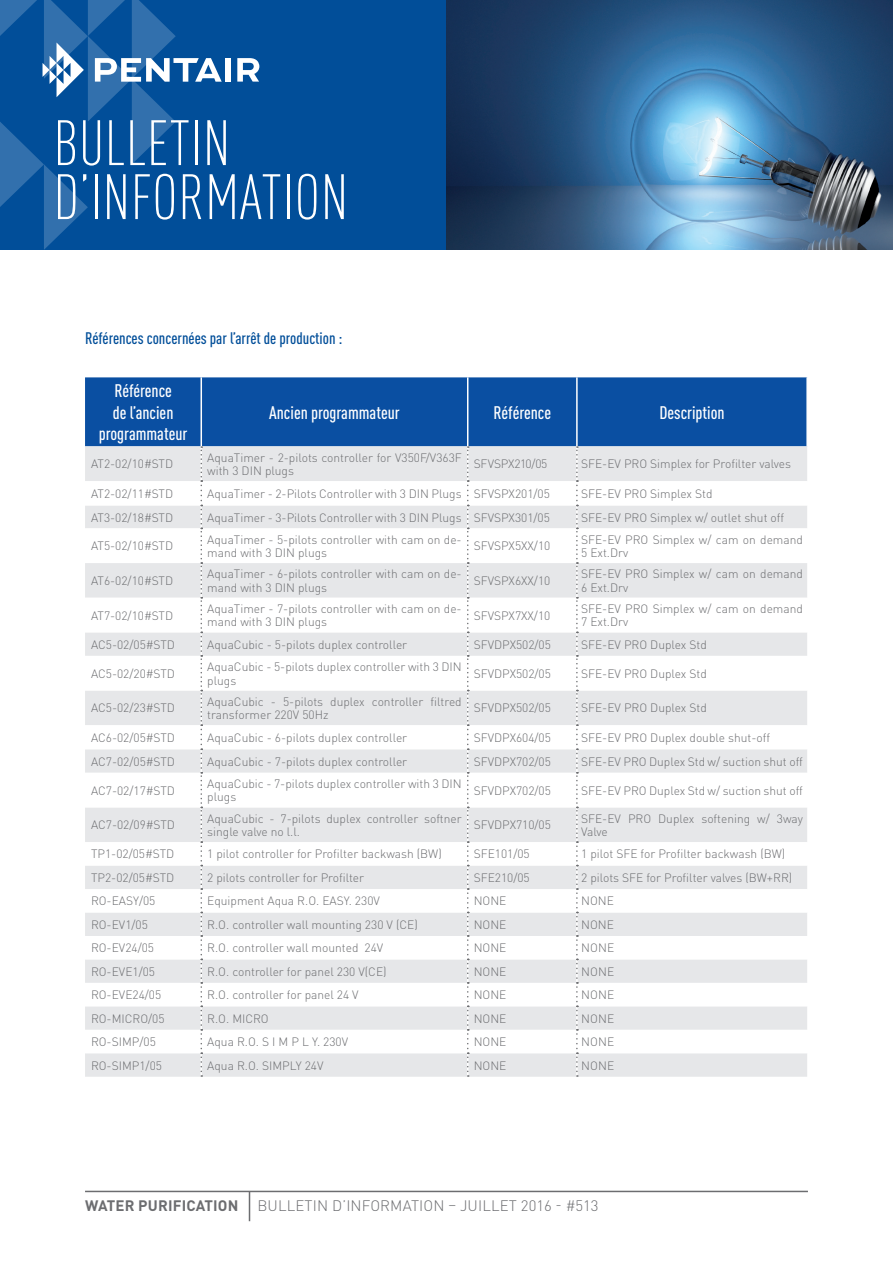
<style>
.page{position:relative;width:893px;height:1263px;background:#fff}
.page>*{position:absolute;margin:0;border:0;box-sizing:border-box;transform-origin:0 0}
.TITLE_INTERNAL_LAUNC{font:300 condensed 63px/54px "DIN Pro";letter-spacing:.01em;color:#fff}
.t1{font:500 condensed 18px/21.6px "DIN Pro";color:#fff;text-align:center}
.body_text{font:500 condensed 16.5px "DIN Pro";color:#014e99}
.t2{font:300 15px "DIN Pro";letter-spacing:.01em;color:#6c6d70}
.t3{font:700 15px "DIN Pro";letter-spacing:.01em;color:#6c6d70}
.Text_tableau_gris{font:300 12px/13.5px "DIN Pro";color:#6c6d70}
.Text_tableau_gris-2{font:300 12px "DIN Pro";letter-spacing:-.02em;color:#6c6d70}
</style>
<div class="page">
<div style="left:0;top:0;width:446px;height:250px;background:#014e99"></div>
<img style="left:446px;top:0;width:447px;height:250px">
<svg style="left:0;top:0;width:222px;height:250px"></svg>
<div style="left:225px;top:58px;width:6px;height:24px;background:#fff"></div>
<svg style="left:237px;top:58px;width:22px;height:24px"></svg>
<hr style="left:85px;top:1191px;width:723px;height:1px;background:#6c6d70">
<hr style="left:249px;top:1191px;width:1px;height:30px;background:#6c6d70">
<div style="left:85px;top:377px;width:721px;height:69px;background:#0a4fa2"></div>
<div style="left:85px;top:446px;width:722px;height:631px;background:#e6e7e9"></div>
<svg style="left:85px;top:481px;width:722px;height:572px"></svg>
<hr style="left:201px;top:377px;width:1px;height:69px;background:#fff">
<hr style="left:467px;top:377px;width:1px;height:69px;background:#fff">
<hr style="left:576px;top:377px;width:2px;height:69px;background:#fff">
<svg style="left:201px;top:446px;width:1px;height:631px"></svg>
<svg style="left:467px;top:446px;width:2px;height:631px"></svg>
<svg style="left:576px;top:446px;width:2px;height:631px"></svg>
<p class="TITLE_INTERNAL_LAUNC" style="left:53px;top:112px;width:296px">BULLETIN<br>D’INFORMATION</p>
<p class="body_text" style="left:85px;top:326px;width:259px">Références concernées par l’arrêt de production :</p>
<p class="t1" style="left:99px;top:378px;width:90px">Référence<br>de l’ancien programmateur</p>
<p class="t1" style="left:269px;top:400px;width:132px">Ancien programmateur</p>
<p class="t1" style="left:494px;top:400px;width:59px">Référence</p>
<p class="t1" style="left:659px;top:400px;width:67px">Description</p>
<p class="Text_tableau_gris" style="left:91px;top:456px;width:84px">AT2-02/10#STD</p>
<p class="Text_tableau_gris" style="left:207px;top:449px;width:256px">AquaTimer - 2-pilots controller for V350F/V363F with 3 DIN plugs</p>
<p class="Text_tableau_gris-2" style="left:474px;top:455px;width:75px">SFVSPX210/05</p>
<p class="Text_tableau_gris" style="left:581px;top:456px;width:211px">SFE-EV PRO Simplex for Profilter valves</p>
<p class="Text_tableau_gris" style="left:91px;top:486px;width:84px">AT2-02/11#STD</p>
<p class="Text_tableau_gris" style="left:207px;top:486px;width:256px">AquaTimer - 2-Pilots Controller with 3 DIN Plugs</p>
<p class="Text_tableau_gris" style="left:474px;top:486px;width:78px">SFVSPX201/05</p>
<p class="Text_tableau_gris" style="left:581px;top:486px;width:133px">SFE-EV PRO Simplex Std</p>
<p class="Text_tableau_gris" style="left:91px;top:509px;width:84px">AT3-02/18#STD</p>
<p class="Text_tableau_gris" style="left:207px;top:509px;width:256px">AquaTimer - 3-Pilots Controller with 3 DIN Plugs</p>
<p class="Text_tableau_gris" style="left:474px;top:509px;width:78px">SFVSPX301/05</p>
<p class="Text_tableau_gris" style="left:581px;top:509px;width:205px">SFE-EV PRO Simplex w/ outlet shut off</p>
<p class="Text_tableau_gris" style="left:91px;top:538px;width:84px">AT5-02/10#STD</p>
<p class="Text_tableau_gris" style="left:207px;top:531px;width:256px">AquaTimer - 5-pilots controller with cam on de&shy;mand with 3 DIN plugs</p>
<p class="Text_tableau_gris" style="left:474px;top:538px;width:78px">SFVSPX5XX/10</p>
<p class="Text_tableau_gris" style="left:581px;top:531px;width:223px">SFE-EV PRO Simplex w/ cam on demand<br>5 Ext.Drv</p>
<p class="Text_tableau_gris" style="left:91px;top:573px;width:84px">AT6-02/10#STD</p>
<p class="Text_tableau_gris" style="left:207px;top:566px;width:256px">AquaTimer - 6-pilots controller with cam on de&shy;mand with 3 DIN plugs</p>
<p class="Text_tableau_gris" style="left:474px;top:573px;width:78px">SFVSPX6XX/10</p>
<p class="Text_tableau_gris" style="left:581px;top:566px;width:223px">SFE-EV PRO Simplex w/ cam on demand<br>6 Ext.Drv</p>
<p class="Text_tableau_gris" style="left:91px;top:607px;width:84px">AT7-02/10#STD</p>
<p class="Text_tableau_gris" style="left:207px;top:601px;width:256px">AquaTimer - 7-pilots controller with cam on de&shy;mand with 3 DIN plugs</p>
<p class="Text_tableau_gris" style="left:474px;top:607px;width:78px">SFVSPX7XX/10</p>
<p class="Text_tableau_gris" style="left:581px;top:601px;width:223px">SFE-EV PRO Simplex w/ cam on demand<br>7 Ext.Drv</p>
<p class="Text_tableau_gris" style="left:91px;top:637px;width:86px">AC5-02/05#STD</p>
<p class="Text_tableau_gris" style="left:207px;top:637px;width:201px">AquaCubic - 5-pilots duplex controller</p>
<p class="Text_tableau_gris" style="left:474px;top:637px;width:79px">SFVDPX502/05</p>
<p class="Text_tableau_gris" style="left:581px;top:637px;width:127px">SFE-EV PRO Duplex Std</p>
<p class="Text_tableau_gris" style="left:91px;top:666px;width:86px">AC5-02/20#STD</p>
<p class="Text_tableau_gris" style="left:207px;top:659px;width:256px">AquaCubic - 5-pilots duplex controller with 3 DIN plugs</p>
<p class="Text_tableau_gris" style="left:474px;top:666px;width:79px">SFVDPX502/05</p>
<p class="Text_tableau_gris" style="left:581px;top:666px;width:127px">SFE-EV PRO Duplex Std</p>
<p class="Text_tableau_gris" style="left:91px;top:700px;width:86px">AC5-02/23#STD</p>
<p class="Text_tableau_gris" style="left:207px;top:693px;width:256px">AquaCubic - 5-pilots duplex controller filtred transformer 220V 50Hz</p>
<p class="Text_tableau_gris" style="left:474px;top:700px;width:79px">SFVDPX502/05</p>
<p class="Text_tableau_gris" style="left:581px;top:700px;width:127px">SFE-EV PRO Duplex Std</p>
<p class="Text_tableau_gris" style="left:91px;top:730px;width:86px">AC6-02/05#STD</p>
<p class="Text_tableau_gris" style="left:207px;top:730px;width:201px">AquaCubic - 6-pilots duplex controller</p>
<p class="Text_tableau_gris" style="left:474px;top:730px;width:79px">SFVDPX604/05</p>
<p class="Text_tableau_gris" style="left:581px;top:730px;width:190px">SFE-EV PRO Duplex double shut-off</p>
<p class="Text_tableau_gris" style="left:91px;top:753px;width:86px">AC7-02/05#STD</p>
<p class="Text_tableau_gris" style="left:207px;top:753px;width:201px">AquaCubic - 7-pilots duplex controller</p>
<p class="Text_tableau_gris" style="left:474px;top:753px;width:79px">SFVDPX702/05</p>
<p class="Text_tableau_gris" style="left:581px;top:753px;width:223px">SFE-EV PRO Duplex Std w/ suction shut off</p>
<p class="Text_tableau_gris" style="left:91px;top:782px;width:86px">AC7-02/17#STD</p>
<p class="Text_tableau_gris" style="left:207px;top:776px;width:256px">AquaCubic - 7-pilots duplex controller with 3 DIN plugs</p>
<p class="Text_tableau_gris" style="left:474px;top:782px;width:79px">SFVDPX702/05</p>
<p class="Text_tableau_gris" style="left:581px;top:782px;width:223px">SFE-EV PRO Duplex Std w/ suction shut off</p>
<p class="Text_tableau_gris" style="left:91px;top:817px;width:86px">AC7-02/09#STD</p>
<p class="Text_tableau_gris" style="left:207px;top:810px;width:256px">AquaCubic - 7-pilots duplex controller softner single valve no l.l.</p>
<p class="Text_tableau_gris" style="left:474px;top:817px;width:79px">SFVDPX710/05</p>
<p class="Text_tableau_gris" style="left:581px;top:810px;width:223px">SFE-EV PRO Duplex softening w/ 3way<br>Valve</p>
<p class="Text_tableau_gris" style="left:91px;top:846px;width:85px">TP1-02/05#STD</p>
<p class="Text_tableau_gris" style="left:207px;top:846px;width:236px">1 pilot controller for Profilter backwash (BW)</p>
<p class="Text_tableau_gris" style="left:474px;top:846px;width:58px">SFE101/05</p>
<p class="Text_tableau_gris" style="left:581px;top:846px;width:206px">1 pilot SFE for Profilter backwash (BW)</p>
<p class="Text_tableau_gris" style="left:91px;top:870px;width:85px">TP2-02/05#STD</p>
<p class="Text_tableau_gris" style="left:207px;top:870px;width:158px">2 pilots controller for Profilter</p>
<p class="Text_tableau_gris" style="left:474px;top:870px;width:58px">SFE210/05</p>
<p class="Text_tableau_gris" style="left:581px;top:870px;width:213px">2 pilots SFE for Profilter valves (BW+RR)</p>
<p class="Text_tableau_gris" style="left:91px;top:893px;width:66px">RO-EASY/05</p>
<p class="Text_tableau_gris" style="left:207px;top:893px;width:174px">Equipment Aqua R.O. EASY. 230V</p>
<p class="Text_tableau_gris" style="left:474px;top:893px;width:34px">NONE</p>
<p class="Text_tableau_gris" style="left:581px;top:893px;width:34px">NONE</p>
<p class="Text_tableau_gris" style="left:91px;top:917px;width:58px">RO-EV1/05</p>
<p class="Text_tableau_gris" style="left:207px;top:917px;width:212px">R.O. controller wall mounting 230 V (CE)</p>
<p class="Text_tableau_gris" style="left:474px;top:917px;width:34px">NONE</p>
<p class="Text_tableau_gris" style="left:581px;top:917px;width:34px">NONE</p>
<p class="Text_tableau_gris" style="left:91px;top:940px;width:65px">RO-EV24/05</p>
<p class="Text_tableau_gris" style="left:207px;top:940px;width:178px">R.O. controller wall mounted 24V</p>
<p class="Text_tableau_gris" style="left:474px;top:940px;width:34px">NONE</p>
<p class="Text_tableau_gris" style="left:581px;top:940px;width:35px">NONE</p>
<p class="Text_tableau_gris" style="left:91px;top:963px;width:66px">RO-EVE1/05</p>
<p class="Text_tableau_gris" style="left:207px;top:963px;width:181px">R.O. controller for panel 230 V(CE)</p>
<p class="Text_tableau_gris" style="left:474px;top:963px;width:34px">NONE</p>
<p class="Text_tableau_gris" style="left:581px;top:963px;width:35px">NONE</p>
<p class="Text_tableau_gris" style="left:91px;top:987px;width:72px">RO-EVE24/05</p>
<p class="Text_tableau_gris" style="left:207px;top:987px;width:153px">R.O. controller for panel 24 V</p>
<p class="Text_tableau_gris" style="left:474px;top:987px;width:34px">NONE</p>
<p class="Text_tableau_gris" style="left:581px;top:987px;width:35px">NONE</p>
<p class="Text_tableau_gris" style="left:91px;top:1010px;width:75px">RO-MICRO/05</p>
<p class="Text_tableau_gris" style="left:207px;top:1010px;width:63px">R.O. MICRO</p>
<p class="Text_tableau_gris" style="left:474px;top:1010px;width:34px">NONE</p>
<p class="Text_tableau_gris" style="left:581px;top:1010px;width:35px">NONE</p>
<p class="Text_tableau_gris" style="left:91px;top:1034px;width:66px">RO-SIMP/05</p>
<p class="Text_tableau_gris" style="left:207px;top:1034px;width:142px">Aqua R.O. S I M P L Y. 230V</p>
<p class="Text_tableau_gris" style="left:474px;top:1034px;width:34px">NONE</p>
<p class="Text_tableau_gris" style="left:581px;top:1034px;width:35px">NONE</p>
<p class="Text_tableau_gris" style="left:91px;top:1057px;width:72px">RO-SIMP1/05</p>
<p class="Text_tableau_gris" style="left:207px;top:1057px;width:118px">Aqua R.O. SIMPLY 24V</p>
<p class="Text_tableau_gris" style="left:474px;top:1057px;width:34px">NONE</p>
<p class="Text_tableau_gris" style="left:581px;top:1057px;width:35px">NONE</p>
<p class="t3" style="left:85px;top:1193px;width:155px">WATER PURIFICATION</p>
<p class="t2" style="left:257px;top:1194px;width:343px">BULLETIN D’INFORMATION – JUILLET 2016 - #513</p>
</div>
